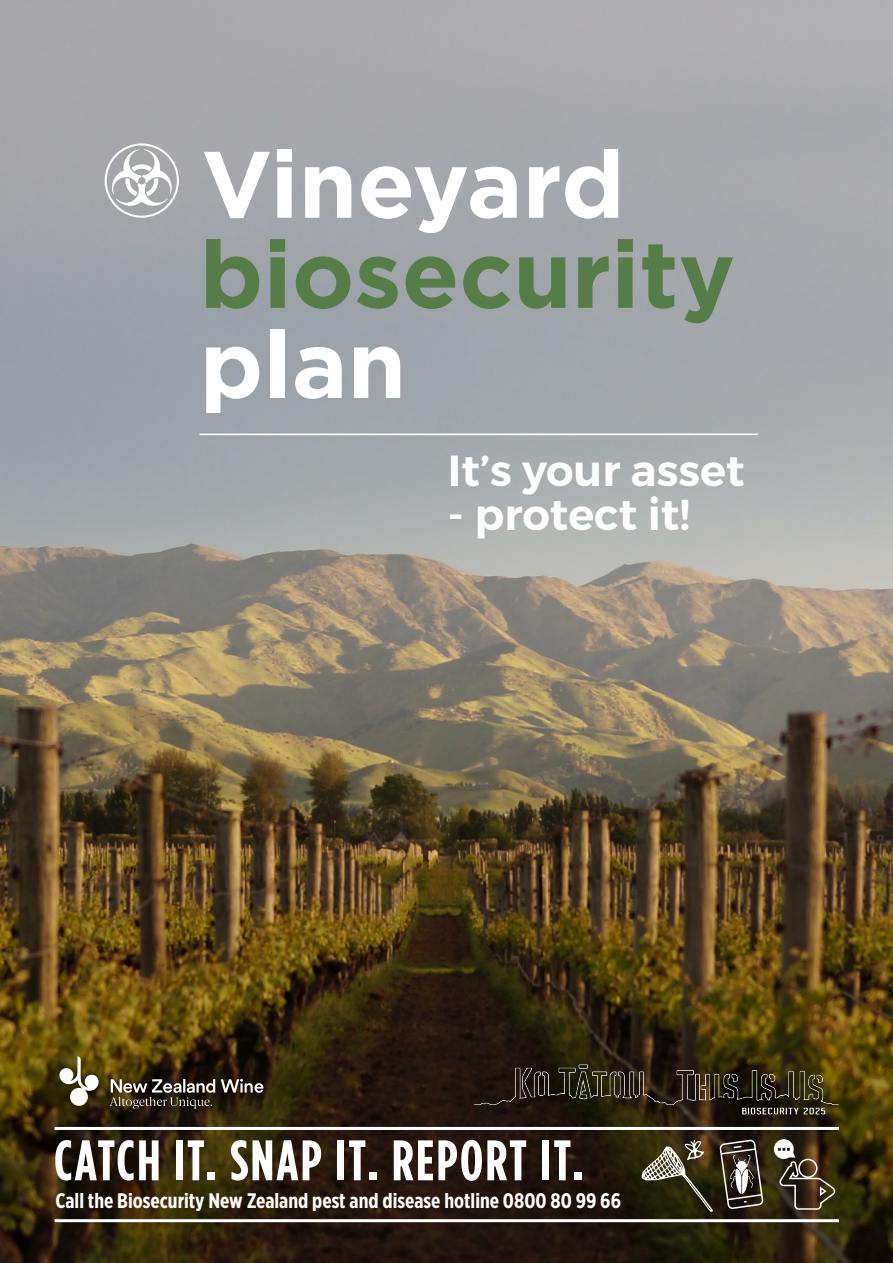
<style>
.page{position:relative;width:893px;height:1263px;background:#fff}
.page>*{position:absolute;margin:0;border:0;box-sizing:border-box;transform-origin:0 0}
.t1{font:700 94.2px "Gotham";color:#fff}
.t2{font:700 94.2px "Gotham";color:#567c47}
.t3{font:700 57px "Gotham Condensed";letter-spacing:.04em;color:#fff}
.t4{font:600 43.5px "Montserrat";color:#fff}
.t5{font:700 21px "Gotham X Narrow";color:#fff}
</style>
<div class="page">
<img style="left:0;top:0;width:893px;height:1263px">
<svg style="left:112px;top:149px;width:60px;height:57px"></svg>
<div style="left:105px;top:143px;width:74px;height:75px;border:2px solid #fff;border-radius:50%"></div>
<hr style="left:200px;top:434px;width:558px;height:1px;background:#fff">
<hr style="left:55px;top:1127px;width:784px;height:3px;background:#fff">
<div style="left:50px;top:1048px;width:223px;height:69px;background:#000;opacity:.75"></div>
<svg style="left:60px;top:1056px;width:40px;height:50px"></svg>
<svg style="left:110px;top:1079px;width:105px;height:30px;background:#575045"></svg>
<svg style="left:221px;top:1079px;width:42px;height:14px"></svg>
<hr style="left:55px;top:1219px;width:784px;height:3px;background:#fff">
<img style="left:458px;top:1048px;width:398px;height:83px">
<svg style="left:719px;top:1139px;width:45px;height:70px;background:#575047"></svg>
<svg style="left:774px;top:1139px;width:62px;height:71px;background:#554936"></svg>
<svg style="left:641px;top:1140px;width:72px;height:72px;background:#4e4931"></svg>
<h1 class="t1" style="left:202px;top:122px;width:425px">Vineyard</h1>
<h1 class="t2" style="left:200px;top:212px;width:537px">biosecurity</h1>
<h1 class="t1" style="left:200px;top:302px;width:208px">plan</h1>
<h3 class="t4" style="left:448px;top:444px;width:298px">It’s your asset</h3>
<h3 class="t4" style="left:448px;top:487px;width:243px">- protect it!</h3>
<h2 class="t3" style="left:54px;top:1127px;width:531px">CATCH IT. SNAP IT. REPORT IT.</h2>
<p class="t5" style="left:55px;top:1188px;width:567px">Call the Biosecurity New Zealand pest and disease hotline 0800 80 99 66</p>
</div>
